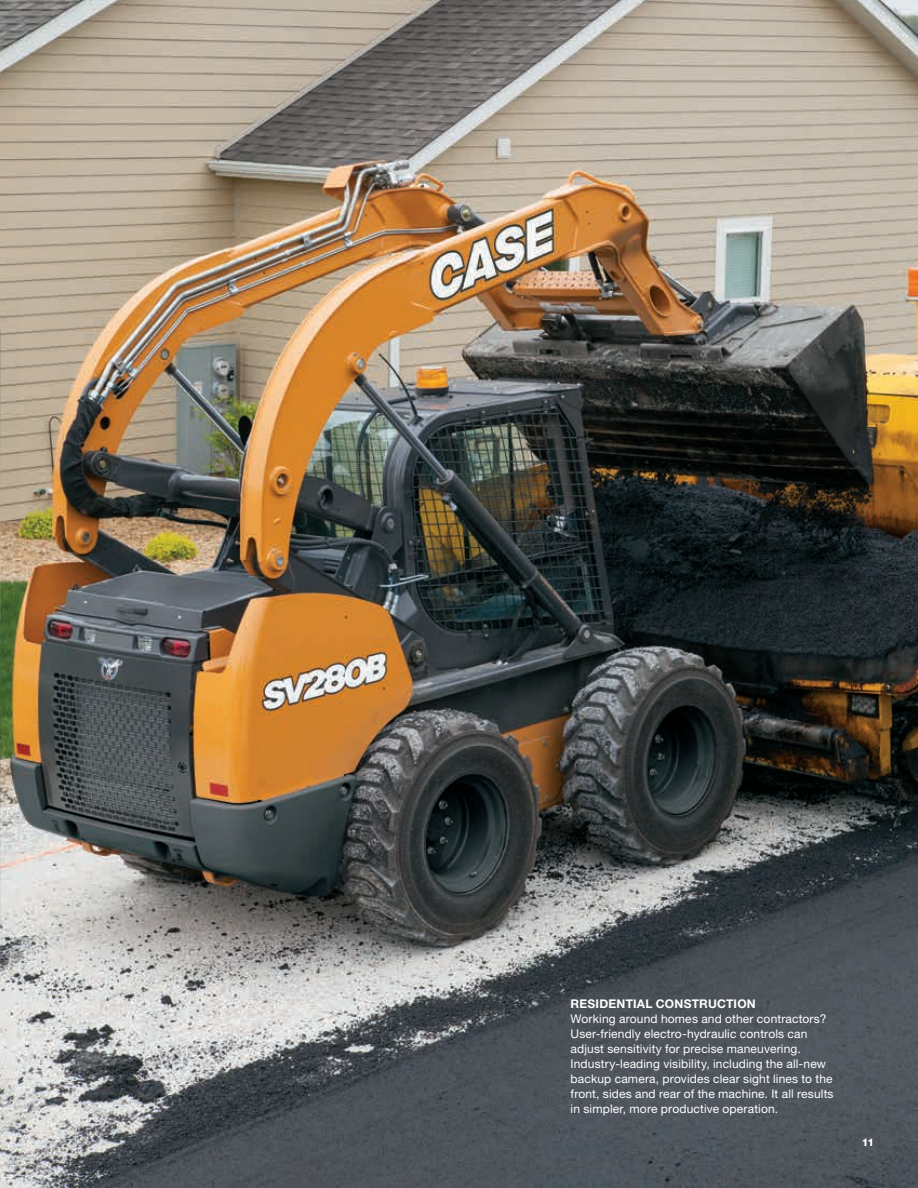
<style>
.page{position:relative;width:918px;height:1188px;background:#fff}
.page>*{position:absolute;margin:0;border:0;box-sizing:border-box;transform-origin:0 0}
.t1{font:12px/15px "Helvetica Neue LT Std";letter-spacing:.015em;color:#fff}
.t2{font:700 12px "Helvetica Neue LT Std";letter-spacing:.02em;color:#fff}
.t3{font:800 10.5px "Helvetica Neue LT Std";color:#fff}
</style>
<div class="page">
<img style="left:0;top:0;width:918px;height:1188px">
<img style="left:0;top:707px;width:18px;height:418px">
<img style="left:0;top:296px;width:21px;height:406px">
<p class="t2" style="left:571px;top:996px;width:187px">RESIDENTIAL CONSTRUCTION</p>
<p class="t1" style="left:571px;top:1011px;width:265px">Working around homes and other contractors?<br>User-friendly electro-hydraulic controls can adjust sensitivity for precise maneuvering.<br>Industry-leading visibility, including the all-new backup camera, provides clear sight lines to the front, sides and rear of the machine. It all results in simpler, more productive operation.</p>
<p class="t3" style="left:862px;top:1136px;width:14px">11</p>
</div>
